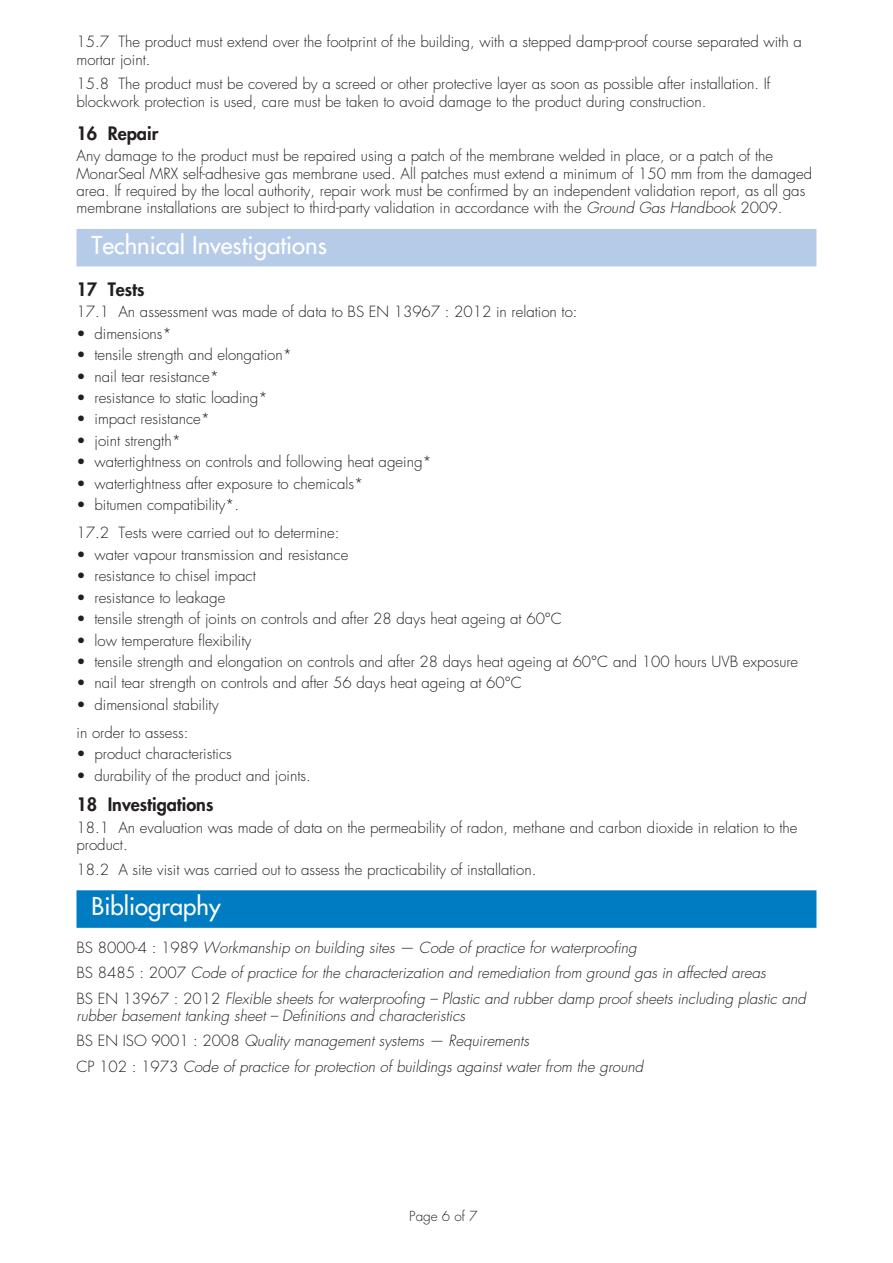
<style>
.page{position:relative;width:893px;height:1263px;background:#fff}
.page>*{position:absolute;margin:0;border:0;box-sizing:border-box;transform-origin:0 0}
.t1{font:24px "Futura";color:#fff}
.t2{font:800 18px "Futura";color:#231f20}
.t3{font:300 15px/17.2px "Futura";color:#231f20}
.t4{font:italic 300 15px/25.5px "Futura";color:#231f20}
.t5{font:300 13.5px "Futura";color:#231f20}
.s1{font-style:italic}
.s2{font-style:normal}
</style>
<div class="page">
<div style="left:76px;top:229px;width:740px;height:37px;background:#b6cbe8"></div>
<div style="left:76px;top:890px;width:740px;height:38px;background:#007cc2"></div>
<p class="t3" style="left:76px;top:34px;width:727px">15.7 The product must extend over the footprint of the building, with a stepped damp-proof course separated with a mortar joint.</p>
<p class="t3" style="left:76px;top:76px;width:695px">15.8 The product must be covered by a screed or other protective layer as soon as possible after installation. If blockwork protection is used, care must be taken to avoid damage to the product during construction.</p>
<p class="t2" style="left:76px;top:122px;width:83px">16 Repair</p>
<p class="t3" style="left:76px;top:148px;width:737px">Any damage to the product must be repaired using a patch of the membrane welded in place, or a patch of the MonarSeal MRX self-adhesive gas membrane used. All patches must extend a minimum of 150 mm from the damaged area. If required by the local authority, repair work must be confirmed by an independent validation report, as all gas membrane installations are subject to third-party validation in accordance with the <span class="s1">Ground Gas Handbook</span> 2009.</p>
<h1 class="t1" style="left:91px;top:230px;width:237px">Technical Investigations</h1>
<p class="t2" style="left:76px;top:278px;width:70px">17 Tests</p>
<p class="t3" style="left:76px;top:303px;width:503px">17.1 An assessment was made of data to BS EN 13967 : 2012 in relation to:</p>
<p class="t3" style="left:76px;top:325px;width:97px">• dimensions*</p>
<p class="t3" style="left:76px;top:346px;width:217px">• tensile strength and elongation*</p>
<p class="t3" style="left:76px;top:368px;width:144px">• nail tear resistance*</p>
<p class="t3" style="left:76px;top:389px;width:193px">• resistance to static loading*</p>
<p class="t3" style="left:76px;top:411px;width:135px">• impact resistance*</p>
<p class="t3" style="left:76px;top:432px;width:106px">• joint strength*</p>
<p class="t3" style="left:76px;top:454px;width:357px">• watertightness on controls and following heat ageing*</p>
<p class="t3" style="left:76px;top:475px;width:288px">• watertightness after exposure to chemicals*</p>
<p class="t3" style="left:76px;top:491px;width:264px;line-height:28px">• bitumen compatibility*.<br>17.2 Tests were carried out to determine:</p>
<p class="t3" style="left:76px;top:546px;width:273px">• water vapour transmission and resistance</p>
<p class="t3" style="left:76px;top:567px;width:181px">• resistance to chisel impact</p>
<p class="t3" style="left:76px;top:589px;width:150px">• resistance to leakage</p>
<p class="t3" style="left:76px;top:610px;width:487px">• tensile strength of joints on controls and after 28 days heat ageing at 60°C</p>
<p class="t3" style="left:76px;top:632px;width:176px">• low temperature flexibility</p>
<p class="t3" style="left:76px;top:653px;width:723px">• tensile strength and elongation on controls and after 28 days heat ageing at 60°C and 100 hours UVB exposure</p>
<p class="t3" style="left:76px;top:675px;width:447px">• nail tear strength on controls and after 56 days heat ageing at 60°C</p>
<p class="t3" style="left:76px;top:691px;width:144px;line-height:28px">• dimensional stability in order to assess:</p>
<p class="t3" style="left:76px;top:746px;width:157px">• product characteristics</p>
<p class="t3" style="left:76px;top:767px;width:236px">• durability of the product and joints.</p>
<p class="t2" style="left:76px;top:793px;width:138px">18 Investigations</p>
<p class="t3" style="left:76px;top:819px;width:723px">18.1 An evaluation was made of data on the permeability of radon, methane and carbon dioxide in relation to the product.</p>
<p class="t3" style="left:76px;top:861px;width:461px">18.2 A site visit was carried out to assess the practicability of installation.</p>
<h1 class="t1" style="left:91px;top:891px;width:131px">Bibliography</h1>
<p class="t4" style="left:76px;top:935px;width:731px"><span class="s2">BS 8000-4 : 1989</span> Workmanship on building sites — Code of practice for waterproofing<br><span class="s2">BS 8485 : 2007</span> Code of practice for the characterization and remediation from ground gas in affected areas<br><span class="s2">BS EN 13967 : 2012</span> Flexible sheets for waterproofing – Plastic and rubber damp proof sheets including plastic and</p>
<p class="t4" style="left:76px;top:1003px;width:568px">rubber basement tanking sheet – Definitions and characteristics<br><span class="s2">BS EN ISO 9001 : 2008</span> Quality management systems — Requirements<br><span class="s2">CP 102 : 1973</span> Code of practice for protection of buildings against water from the ground</p>
<p class="t5" style="left:409px;top:1208px;width:70px">Page 6 of 7</p>
</div>
